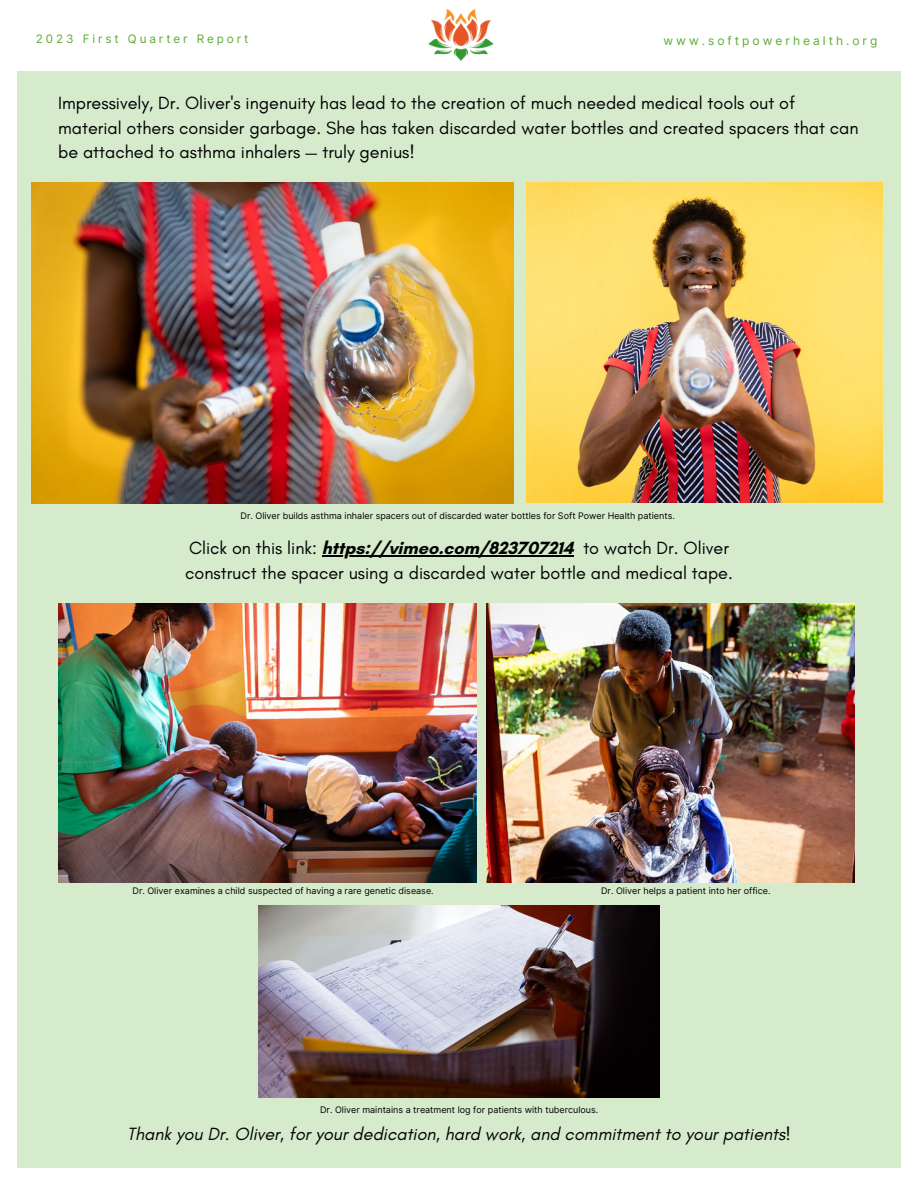
<style>
.page{position:relative;width:918px;height:1188px;background:#fff}
.page>*{position:absolute;margin:0;border:0;box-sizing:border-box;transform-origin:0 0}
.t1{font:18px/24.8px "Glacial Indifference";color:#000}
.t2{font:italic 18px "Glacial Indifference";color:#000}
.t3{font:12px "Inter";letter-spacing:.25em;color:#5bab34}
.t4{font:11.7px "Inter";letter-spacing:.25em;color:#5bab34}
.t5{font:9px "Inter";color:#000}
.s1{font-weight:700}
</style>
<div class="page">
<div style="left:17px;top:72px;width:883px;height:1096px;background:#d6eacc"></div>
<img style="left:428px;top:8px;width:66px;height:53px">
<img style="left:58px;top:603px;width:419px;height:279px">
<img style="left:259px;top:905px;width:400px;height:193px">
<img style="left:487px;top:603px;width:368px;height:279px">
<img style="left:32px;top:183px;width:481px;height:320px">
<img style="left:526px;top:183px;width:357px;height:319px">
<hr style="left:322px;top:556px;width:252px;height:1px;background:#000">
<p class="t4" style="left:36px;top:32px;width:214px">2023 First Quarter Report</p>
<p class="t3" style="left:664px;top:34px;width:216px">www.softpowerhealth.org</p>
<p class="t1" style="left:58px;top:90px;width:802px">Impressively, Dr. Oliver's ingenuity has lead to the creation of much needed medical tools out of material others consider garbage. She has taken discarded water bottles and created spacers that can be attached to asthma inhalers — truly genius!</p>
<p class="t5" style="left:241px;top:510px;width:436px">Dr. Oliver builds asthma inhaler spacers out of discarded water bottles for Soft Power Health patients.</p>
<p class="t1" style="left:189px;top:535px;width:541px">Click on this link: <span class="s1">https://vimeo.com/823707214</span> to watch Dr. Oliver</p>
<p class="t1" style="left:185px;top:560px;width:549px">construct the spacer using a discarded water bottle and medical tape.</p>
<p class="t5" style="left:133px;top:885px;width:303px">Dr. Oliver examines a child suspected of having a rare genetic disease.</p>
<p class="t5" style="left:601px;top:885px;width:171px">Dr. Oliver helps a patient into her office.</p>
<p class="t5" style="left:320px;top:1104px;width:280px">Dr. Oliver maintains a treatment log for patients with tuberculous.</p>
<p class="t2" style="left:127px;top:1123px;width:665px">Thank you Dr. Oliver, for your dedication, hard work, and commitment to your patients!</p>
</div>
